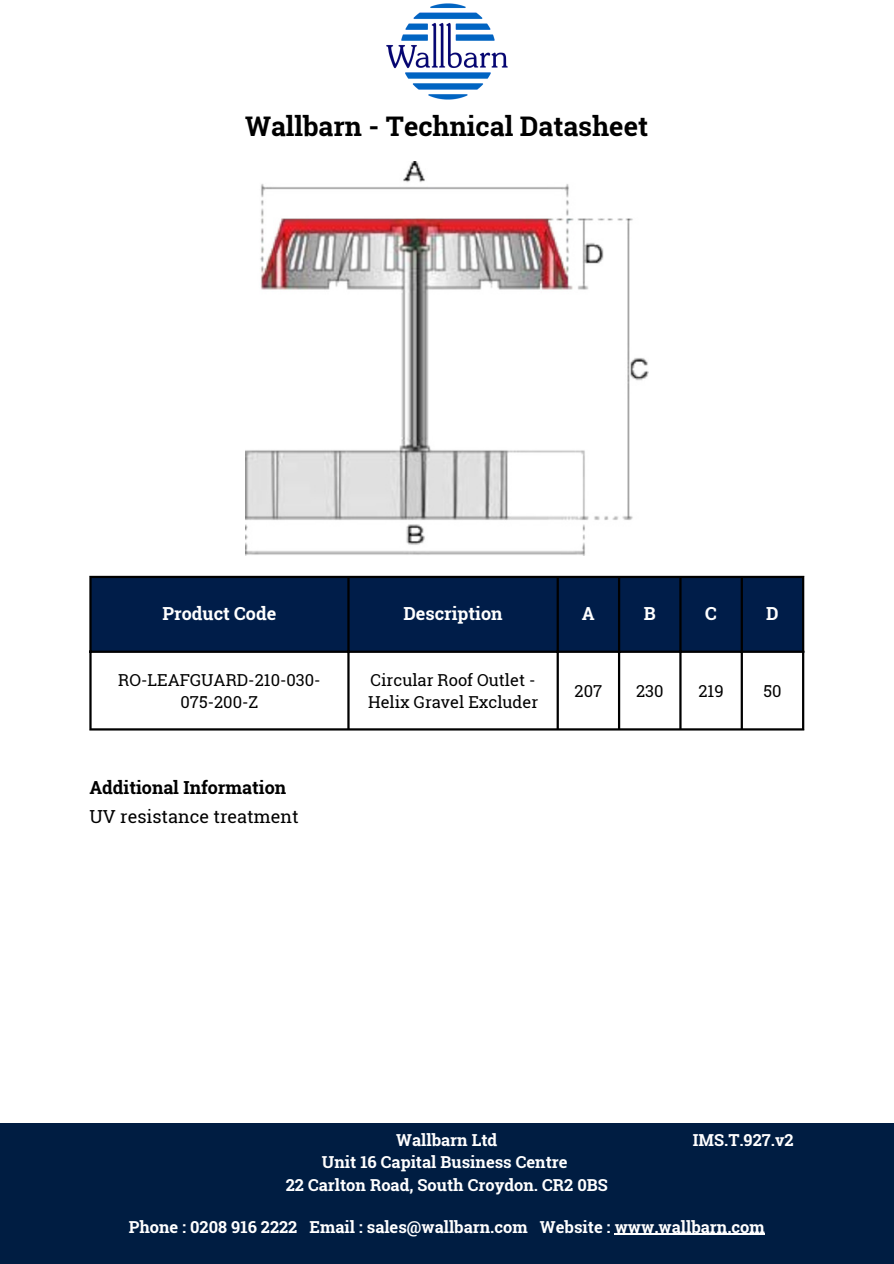
<style>
.page{position:relative;width:894px;height:1264px;background:#fff}
.page>*{position:absolute;margin:0;border:0;box-sizing:border-box;transform-origin:0 0}
.t1{font:700 27px "Roboto Slab";color:#000}
.t2{font:700 18px "Roboto Slab";color:#fff}
.t3{font:700 18px "Roboto Slab";color:#000}
.t4{font:18px "Roboto Slab";color:#000}
.t5{font:700 16.5px/22.5px "Roboto Slab";color:#fff;text-align:center}
.t6{font:16.5px/22.5px "Roboto Slab";color:#000;text-align:center}
</style>
<div class="page">
<div style="left:0;top:1122px;width:893px;height:141px;background:#001d42"></div>
<img style="left:386px;top:3px;width:122px;height:97px">
<div style="left:92px;top:578px;width:709px;height:72px;background:#001d49"></div>
<hr style="left:89px;top:578px;width:3px;height:150px;background:#000">
<hr style="left:347px;top:578px;width:2px;height:150px;background:#000">
<hr style="left:556px;top:578px;width:2px;height:150px;background:#000">
<hr style="left:617px;top:578px;width:3px;height:150px;background:#000">
<hr style="left:679px;top:578px;width:2px;height:150px;background:#000">
<hr style="left:740px;top:578px;width:2px;height:150px;background:#000">
<hr style="left:801px;top:578px;width:3px;height:150px;background:#000">
<hr style="left:89px;top:576px;width:715px;height:2px;background:#000">
<hr style="left:89px;top:650px;width:715px;height:3px;background:#000">
<hr style="left:89px;top:728px;width:715px;height:2px;background:#000">
<img style="left:246px;top:162px;width:402px;height:394px">
<hr style="left:614px;top:1233px;width:150px;height:1px;background:#fff">
<p class="t1" style="left:245px;top:108px;width:404px">Wallbarn - Technical Datasheet</p>
<h1 class="t2" style="left:162px;top:601px;width:115px">Product Code</h1>
<p class="t2" style="left:403px;top:601px;width:100px">Description</p>
<p class="t2" style="left:581px;top:601px;width:14px">A</p>
<p class="t2" style="left:643px;top:601px;width:13px">B</p>
<p class="t2" style="left:705px;top:601px;width:13px">C</p>
<p class="t2" style="left:766px;top:601px;width:14px">D</p>
<p class="t6" style="left:118px;top:668px;width:204px">RO-LEAFGUARD-210-030-<br>075-200-Z</p>
<p class="t6" style="left:368px;top:668px;width:172px;text-align:left">Circular Roof Outlet -<br>Helix Gravel Excluder</p>
<h2 class="t3" style="left:89px;top:775px;width:198px">Additional Information</h2>
<h2 class="t4" style="left:89px;top:804px;width:211px">UV resistance treatment</h2>
<p class="t6" style="left:574px;top:679px;width:29px">207</p>
<p class="t6" style="left:636px;top:679px;width:29px">230</p>
<p class="t6" style="left:698px;top:679px;width:27px">219</p>
<p class="t6" style="left:763px;top:679px;width:20px">50</p>
<h2 class="t5" style="left:286px;top:1128px;width:323px">Wallbarn Ltd<br>Unit 16 Capital Business Centre<br>22 Carlton Road, South Croydon. CR2 0BS</h2>
<h2 class="t5" style="left:692px;top:1128px;width:102px">IMS.T.927.v2</h2>
<p class="t5" style="left:129px;top:1214px;width:637px">Phone : 0208 916 2222 Email : sales@wallbarn.com Website : www.wallbarn.com</p>
</div>
